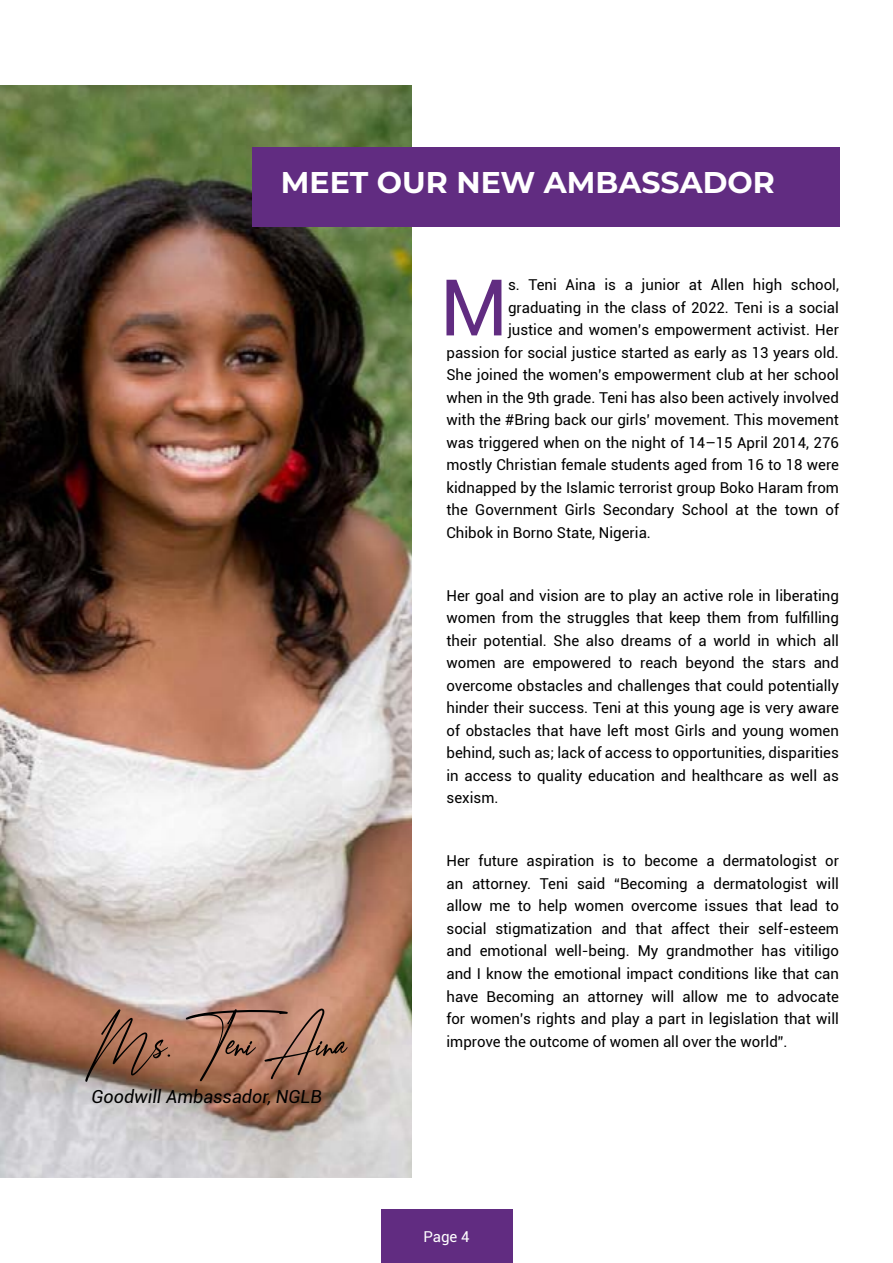
<style>
.page{position:relative;width:893px;height:1263px;background:#fff}
.page>*{position:absolute;margin:0;border:0;box-sizing:border-box;transform-origin:0 0}
.t1{font:78.3px "Roboto";color:#612c81}
.t2{font:51px "Amostely Signature";color:#000}
.t3{font:700 30px "Montserrat";color:#fff}
.t4{font:italic 18px "Roboto";color:#000}
.t5{font:15px/22.5px "Roboto";color:#000;text-align:justify}
.t6{font:15px "Roboto";color:#fff}
</style>
<div class="page">
<img style="left:0;top:85px;width:412px;height:1093px">
<div style="left:381px;top:1209px;width:131px;height:54px;background:#612c81"></div>
<div style="left:252px;top:147px;width:588px;height:79px;background:#612c81"></div>
<h3 class="t3" style="left:281px;top:160px;width:495px">MEET OUR NEW AMBASSADOR</h3>
<h1 class="t1" style="left:440px;top:253px;width:70px">M</h1>
<p class="t5" style="left:508px;top:273px;width:332px">s. Teni Aina is a junior at Allen high school,</p>
<p class="t5" style="left:508px;top:296px;width:332px">graduating in the class of 2022. Teni is a social</p>
<p class="t5" style="left:508px;top:318px;width:332px">justice and women’s empowerment activist. Her</p>
<p class="t5" style="left:446px;top:341px;width:394px">passion for social justice started as early as 13 years old.</p>
<p class="t5" style="left:446px;top:363px;width:394px">She joined the women’s empowerment club at her school</p>
<p class="t5" style="left:446px;top:386px;width:394px">when in the 9th grade. Teni has also been actively involved</p>
<p class="t5" style="left:446px;top:408px;width:394px">with the #Bring back our girls’ movement. This movement</p>
<p class="t5" style="left:446px;top:431px;width:394px">was triggered when on the night of 14–15 April 2014, 276</p>
<p class="t5" style="left:446px;top:453px;width:394px">mostly Christian female students aged from 16 to 18 were</p>
<p class="t5" style="left:446px;top:476px;width:394px">kidnapped by the Islamic terrorist group Boko Haram from</p>
<p class="t5" style="left:446px;top:498px;width:394px">the Government Girls Secondary School at the town of</p>
<p class="t5" style="left:446px;top:521px;width:206px">Chibok in Borno State, Nigeria.</p>
<h2 class="t2" style="left:84px;top:1000px;width:265px">Ms. Teni Aina</h2>
<p class="t4" style="left:91px;top:1084px;width:232px">Goodwill Ambassador, NGLB</p>
<p class="t5" style="left:446px;top:584px;width:394px">Her goal and vision are to play an active role in liberating women from the struggles that keep them from fulfilling their potential. She also dreams of a world in which all women are empowered to reach beyond the stars and overcome obstacles and challenges that could potentially hinder their success. Teni at this young age is very aware of obstacles that have left most Girls and young women behind, such as; lack of access to opportunities, disparities in access to quality education and healthcare as well as sexism.</p>
<p class="t5" style="left:446px;top:849px;width:394px">Her future aspiration is to become a dermatologist or an attorney. Teni said “Becoming a dermatologist will allow me to help women overcome issues that lead to social stigmatization and that affect their self-esteem and emotional well-being. My grandmother has vitiligo and I know the emotional impact conditions like that can have Becoming an attorney will allow me to advocate for women’s rights and play a part in legislation that will improve the outcome of women all over the world”.</p>
<p class="t6" style="left:423px;top:1226px;width:48px">Page 4</p>
</div>
